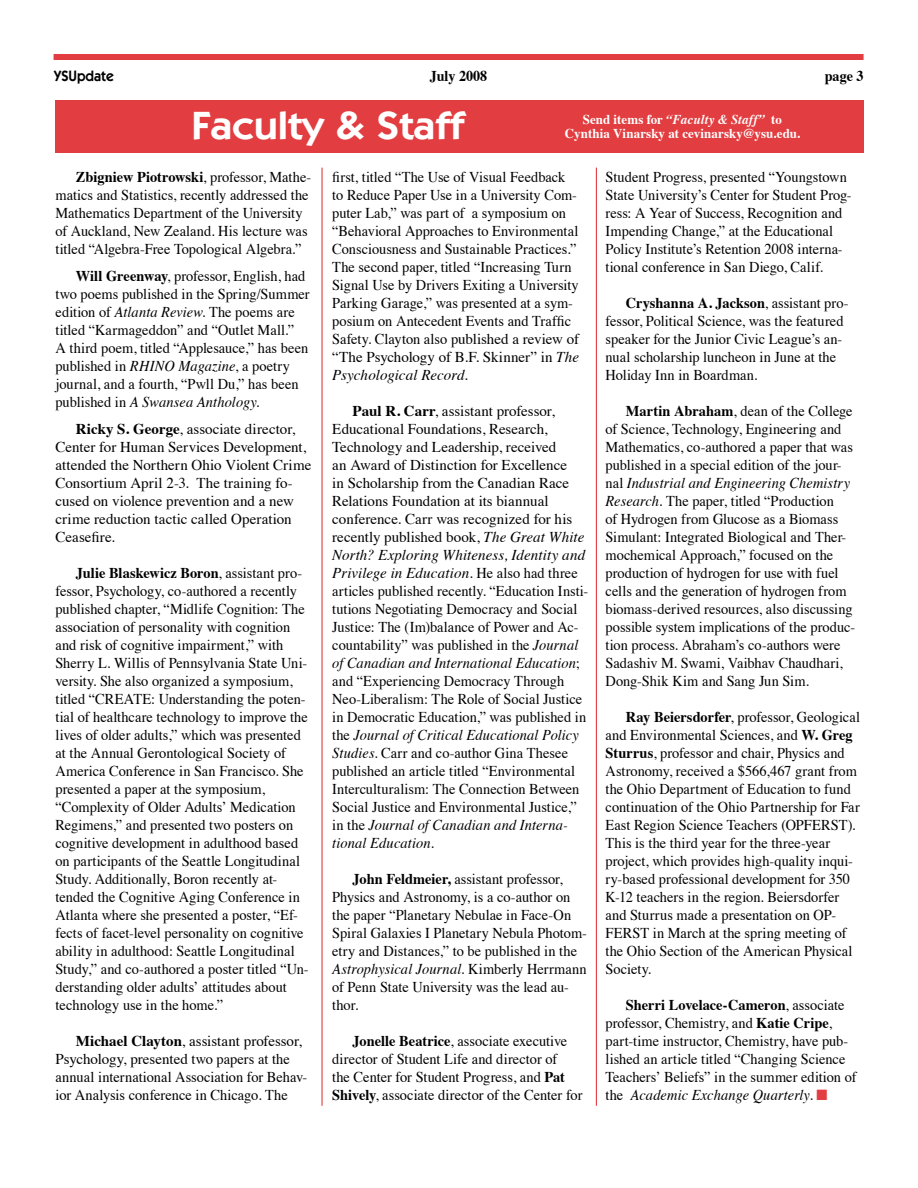
<style>
.page{position:relative;width:918px;height:1188px;background:#fff}
.page>*{position:absolute;margin:0;border:0;box-sizing:border-box;transform-origin:0 0}
.t1{font:600 39.6px "Itc Kabel";color:#fff;scale:1.1 1}
.t2{font:15px/18px "Times";color:#000;scale:.96 1}
.t3{font:15px/18px "Times";color:#000}
.t4{font:700 15px "Times";color:#000;scale:.94 1}
.t5{font:600 15px "Itc Kabel";color:#000;scale:.94 1}
.t6{font:700 13.5px/13.5px "Times";letter-spacing:.005em;color:#fff;text-align:center;scale:.96 1}
.s1{font-style:italic}
.s2{font-weight:700}
.s3{color:#e23d40}
</style>
<div class="page">
<div style="left:54px;top:54px;width:810px;height:6px;background:#e23d40"></div>
<div style="left:56px;top:100px;width:808px;height:52px;background:#e23d40"></div>
<hr style="left:321px;top:168px;width:2px;height:938px;background:#e23d40">
<hr style="left:596px;top:168px;width:1px;height:938px;background:#e23d40">
<p class="t5" style="left:54px;top:67px;width:65px">YSUpdate</p>
<p class="t4" style="left:430px;top:70px;width:63px">July 2008</p>
<p class="t4" style="left:825px;top:70px;width:43px">page 3</p>
<h1 class="t1" style="left:191px;top:102px;width:250px">Faculty &amp; Staff</h1>
<p class="t6" style="left:565px;top:114px;width:247px">Send items for <span class="s1">“Faculty &amp; Staff”</span> to<br>Cynthia Vinarsky at cevinarsky@ysu.edu.</p>
<p class="t2" style="left:56px;top:170px;width:268px;text-indent:20px"><span class="s2">Zbigniew Piotrowski</span>, professor, Mathe&shy;matics and Statistics, recently addressed the Mathematics Department of the University of Auckland, New Zealand. His lecture was titled “Algebra-Free Topological Algebra.”</p>
<p class="t2" style="left:56px;top:268px;width:266px;text-indent:20px"><span class="s2">Will Greenway</span>, professor, English, had two poems published in the Spring/Summer edition of <span class="s1">Atlanta Review</span>. The poems are titled “Karmageddon” and “Outlet Mall.”<br>A third poem, titled “Applesauce,” has been published in <span class="s1">RHINO Magazine</span>, a poetry journal, and a fourth, “Pwll Du,” has been published in <span class="s1">A Swansea Anthology</span>.</p>
<p class="t3" style="left:55px;top:422px;width:257px;text-indent:20px"><span class="s2">Ricky S. George</span>, associate director, Center for Human Services Development, attended the Northern Ohio Violent Crime Consortium April 2-3. The training fo&shy;cused on violence prevention and a new crime reduction tactic called Operation Ceasefire.</p>
<p class="t2" style="left:56px;top:566px;width:265px;text-indent:20px"><span class="s2">Julie Blaskewicz Boron</span>, assistant pro&shy;fessor, Psychology, co-authored a recently published chapter, “Midlife Cognition: The association of personality with cognition and risk of cognitive impairment,” with Sherry L. Willis of Pennsylvania State Uni&shy;versity. She also organized a symposium, titled “CREATE: Understanding the poten&shy;tial of healthcare technology to improve the lives of older adults,” which was presented at the Annual Gerontological Society of America Conference in San Francisco. She presented a paper at the symposium, “Complexity of Older Adults’ Medication Regimens,” and presented two posters on cognitive development in adulthood based on participants of the Seattle Longitudinal Study. Additionally, Boron recently at&shy;tended the Cognitive Aging Conference in Atlanta where she presented a poster, “Ef&shy;fects of facet-level personality on cognitive ability in adulthood: Seattle Longitudinal Study,” and co-authored a poster titled “Un&shy;derstanding older adults’ attitudes about technology use in the home.”</p>
<p class="t3" style="left:55px;top:1034px;width:253px;text-indent:20px"><span class="s2">Michael Clayton</span>, assistant professor, Psychology, presented two papers at the annual international Association for Behav&shy;ior Analysis conference in Chicago. The</p>
<p class="t2" style="left:332px;top:170px;width:259px">first, titled “The Use of Visual Feedback to Reduce Paper Use in a University Com&shy;puter Lab,” was part of a symposium on “Behavioral Approaches to Environmental Consciousness and Sustainable Practices.” The second paper, titled “Increasing Turn Signal Use by Drivers Exiting a University Parking Garage,” was presented at a sym&shy;posium on Antecedent Events and Traffic Safety. Clayton also published a review of “The Psychology of B.F. Skinner” in <span class="s1">The Psychological Record</span>.</p>
<p class="t3" style="left:332px;top:404px;width:257px;text-indent:20px"><span class="s2">Paul R. Carr</span>, assistant professor, Educational Foundations, Research, Technology and Leadership, received<br>an Award of Distinction for Excellence<br>in Scholarship from the Canadian Race Relations Foundation at its biannual conference. Carr was recognized for his recently published book, <span class="s1">The Great White North? Exploring Whiteness, Identity and Privilege in Education.</span> He also had three articles published recently. “Education Insti&shy;tutions Negotiating Democracy and Social Justice: The (Im)balance of Power and Ac&shy;countability” was published in the <span class="s1">Journal of Canadian and International Education</span>; and “Experiencing Democracy Through Neo-Liberalism: The Role of Social Justice in Democratic Education,” was published in the <span class="s1">Journal of Critical Educational Policy Studies</span>. Carr and co-author Gina Thesee published an article titled “Environmental Interculturalism: The Connection Between Social Justice and Environmental Justice,” in the <span class="s1">Journal of Canadian and Interna&shy;tional Education</span>.</p>
<p class="t2" style="left:332px;top:872px;width:267px;text-indent:20px"><span class="s2">John Feldmeier,</span> assistant professor, Physics and Astronomy, is a co-author on the paper “Planetary Nebulae in Face-On Spiral Galaxies I Planetary Nebula Photom&shy;etry and Distances,” to be published in the <span class="s1">Astrophysical Journal</span>. Kimberly Herrmann of Penn State University was the lead au&shy;thor.</p>
<p class="t2" style="left:332px;top:1034px;width:262px;text-indent:20px"><span class="s2">Jonelle Beatrice</span>, associate executive director of Student Life and director of<br>the Center for Student Progress, and <span class="s2">Pat Shively</span>, associate director of the Center for</p>
<p class="t2" style="left:606px;top:170px;width:258px">Student Progress, presented “Youngstown State University’s Center for Student Prog&shy;ress: A Year of Success, Recognition and Impending Change,” at the Educational Policy Institute’s Retention 2008 interna&shy;tional conference in San Diego, Calif.</p>
<p class="t2" style="left:606px;top:296px;width:255px;text-indent:20px"><span class="s2">Cryshanna A. Jackson</span>, assistant pro&shy;fessor, Political Science, was the featured speaker for the Junior Civic League’s an&shy;nual scholarship luncheon in June at the Holiday Inn in Boardman.</p>
<p class="t2" style="left:606px;top:404px;width:262px;text-indent:20px"><span class="s2">Martin Abraham</span>, dean of the College of Science, Technology, Engineering and Mathematics, co-authored a paper that was published in a special edition of the jour&shy;nal <span class="s1">Industrial and Engineering Chemistry Research</span>. The paper, titled “Production<br>of Hydrogen from Glucose as a Biomass Simulant: Integrated Biological and Ther&shy;mochemical Approach,” focused on the production of hydrogen for use with fuel cells and the generation of hydrogen from biomass-derived resources, also discussing possible system implications of the produc&shy;tion process. Abraham’s co-authors were Sadashiv M. Swami, Vaibhav Chaudhari, Dong-Shik Kim and Sang Jun Sim.</p>
<p class="t2" style="left:606px;top:710px;width:267px;text-indent:20px"><span class="s2">Ray Beiersdorfer</span>, professor, Geological and Environmental Sciences, and <span class="s2">W. Greg Sturrus</span>, professor and chair, Physics and Astronomy, received a $566,467 grant from the Ohio Department of Education to fund continuation of the Ohio Partnership for Far East Region Science Teachers (OPFERST).<br>This is the third year for the three-year project, which provides high-quality inqui&shy;ry-based professional development for 350<br>K-12 teachers in the region. Beiersdorfer and Sturrus made a presentation on OP-FERST in March at the spring meeting of the Ohio Section of the American Physical Society.</p>
<p class="t2" style="left:606px;top:998px;width:263px;text-indent:20px"><span class="s2">Sherri Lovelace-Cameron</span>, associate professor, Chemistry, and <span class="s2">Katie Cripe</span>, part-time instructor, Chemistry, have pub&shy;lished an article titled “Changing Science Teachers’ Beliefs” in the summer edition of the <span class="s1">Academic Exchange Quarterly.</span> <span class="s3">■</span></p>
</div>
